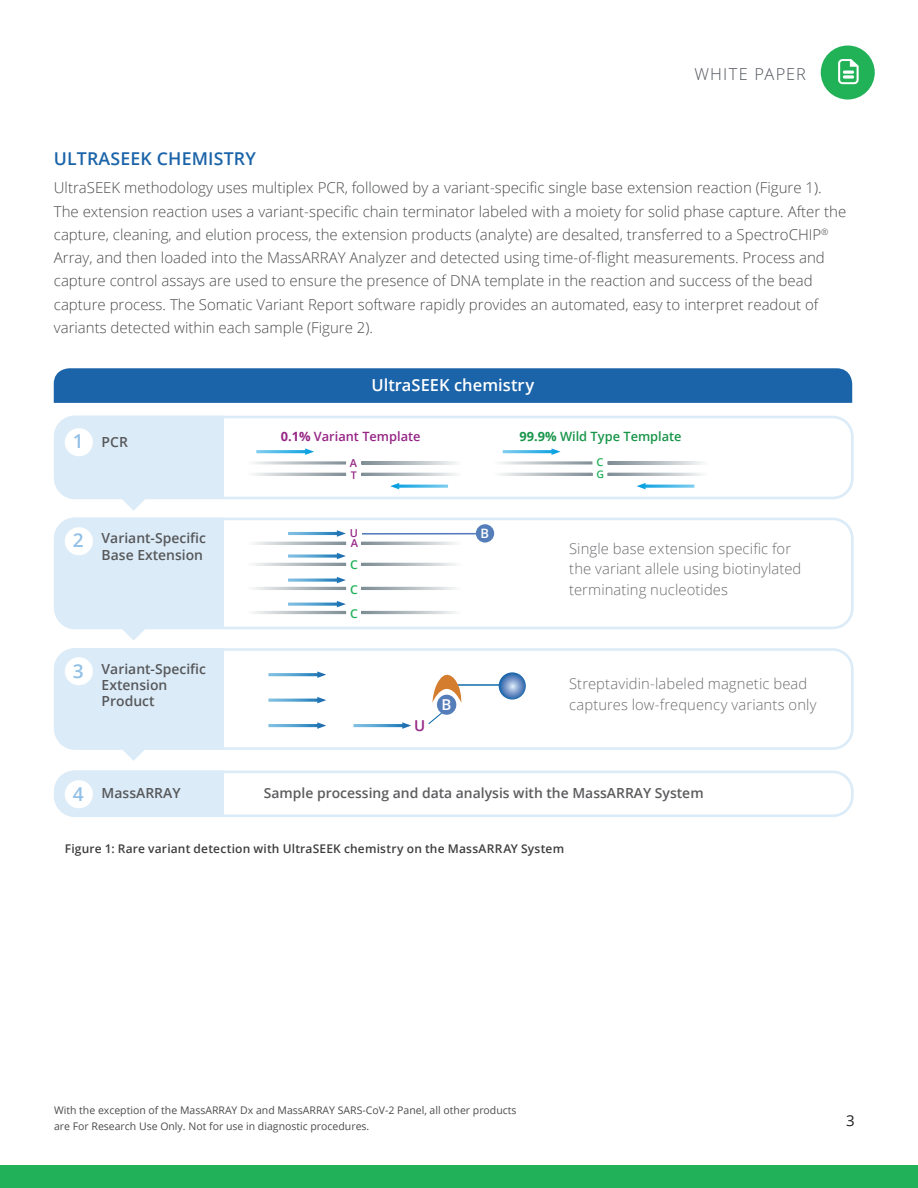
<style>
.page{position:relative;width:918px;height:1188px;background:#fff}
.page>*{position:absolute;margin:0;border:0;box-sizing:border-box;transform-origin:0 0}
.order_subtitle{font:600 19.2px "Open Sans";color:#93c0e7}
.Sub2{font:600 17.7px "Open Sans";letter-spacing:.01em;color:#1b64a9}
.Heading_1{font:600 16.5px "Open Sans";color:#fff}
.Heading_1-2{font:300 16.5px "Open Sans";letter-spacing:.07em;color:#51555d}
.t1{font:300 15px/23.2px "Open Sans";color:#4b4c4d}
.t2{font:15px "Open Sans";color:#231f20}
.t3{font:600 15px "Open Sans";color:#962685}
.t4{font:600 15px "Open Sans";color:#fff}
.Body_Copy{font:300 14.85px/20.9px "Open Sans";letter-spacing:.005em;color:#6c6d70}
.order_subtitle-2{font:600 13.95px/16.2px "Open Sans";color:#57585a}
.order_subtitle-3{font:600 13.95px "Open Sans";color:#5c5c5f}
.t5{font:600 12.9px "Open Sans";color:#fff}
.t6{font:600 12.75px "Open Sans";color:#19954a}
.t7{font:600 12.75px "Open Sans";color:#962685}
.t8{font:600 12.3px/24.9px "Open Sans";color:#21b259;text-align:justify}
.figure_body{font:600 12px "Open Sans";letter-spacing:.015em;color:#3e3e3f}
.t9{font:600 10.95px/10.1px "Open Sans";color:#962685}
.t10{font:600 10.95px "Open Sans";color:#21b259}
.t11{font:10.5px/16.5px "Open Sans";color:#4b4c4d}
.t12{font:600 10.5px "Open Sans";color:#962685}
.t13{font:600 10.5px "Open Sans";color:#21b259}
.s1{font-weight:700}
</style>
<div class="page">
<div style="left:0;top:1165px;width:918px;height:23px;background:#21b259"></div>
<div style="left:821px;top:46px;width:54px;height:54px;background:#21b258;border-radius:50%"></div>
<svg style="left:838px;top:59px;width:21px;height:25px"></svg>
<div style="left:54px;top:518px;width:800px;height:111px;border:3px solid #dbebf8;border-radius:20px"></div>
<div style="left:54px;top:648px;width:800px;height:102px;border:3px solid #dbebf8;border-radius:20px"></div>
<div style="left:54px;top:416px;width:800px;height:83px;border:3px solid #dbebf8;border-radius:20px"></div>
<div style="left:54px;top:771px;width:800px;height:46px;border:3px solid #dbebf8;border-radius:20px"></div>
<div style="left:476px;top:524px;width:18px;height:19px;background:#557db9;border-radius:50%"></div>
<hr style="left:362px;top:533px;width:116px;height:2px;background:#557db9">
<svg style="left:256px;top:448px;width:58px;height:7px"></svg>
<svg style="left:288px;top:530px;width:58px;height:7px"></svg>
<svg style="left:268px;top:671px;width:58px;height:7px"></svg>
<svg style="left:268px;top:697px;width:58px;height:6px"></svg>
<svg style="left:268px;top:722px;width:58px;height:7px"></svg>
<svg style="left:353px;top:722px;width:58px;height:7px"></svg>
<svg style="left:390px;top:483px;width:58px;height:6px"></svg>
<svg style="left:361px;top:461px;width:95px;height:4px"></svg>
<svg style="left:254px;top:461px;width:92px;height:4px"></svg>
<svg style="left:503px;top:448px;width:58px;height:7px"></svg>
<svg style="left:637px;top:483px;width:57px;height:6px"></svg>
<svg style="left:608px;top:461px;width:94px;height:4px"></svg>
<svg style="left:500px;top:461px;width:92px;height:4px"></svg>
<svg style="left:288px;top:553px;width:58px;height:6px"></svg>
<svg style="left:288px;top:577px;width:58px;height:6px"></svg>
<svg style="left:288px;top:601px;width:58px;height:6px"></svg>
<svg style="left:428px;top:713px;width:16px;height:11px"></svg>
<hr style="left:447px;top:684px;width:64px;height:2px;background:#0162a7">
<svg style="left:432px;top:674px;width:30px;height:29px"></svg>
<div style="left:437px;top:695px;width:19px;height:20px;background:#557db9;border-radius:50%"></div>
<svg style="left:499px;top:672px;width:27px;height:28px"></svg>
<div style="left:54px;top:368px;width:798px;height:35px;background:#1b64a9"></div>
<svg style="left:54px;top:518px;width:170px;height:123px"></svg>
<svg style="left:54px;top:648px;width:170px;height:113px"></svg>
<svg style="left:54px;top:416px;width:170px;height:95px"></svg>
<div style="left:54px;top:771px;width:170px;height:46px;background:#dbebf8"></div>
<p class="Heading_1-2" style="left:694px;top:63px;width:113px">WHITE PAPER</p>
<p class="Sub2" style="left:54px;top:146px;width:204px">ULTRASEEK CHEMISTRY</p>
<p class="t1" style="left:54px;top:176px;width:794px">UltraSEEK methodology uses multiplex PCR, followed by a variant-specific single base extension reaction (Figure 1).<br>The extension reaction uses a variant-specific chain terminator labeled with a moiety for solid phase capture. After the capture, cleaning, and elution process, the extension products (analyte) are desalted, transferred to a SpectroCHIP<sup>® </sup>Array, and then loaded into the MassARRAY Analyzer and detected using time-of-flight measurements. Process and capture control assays are used to ensure the presence of DNA template in the reaction and success of the bead capture process. The Somatic Variant Report software rapidly provides an automated, easy to interpret readout of variants detected within each sample (Figure 2).</p>
<p class="Heading_1" style="left:371px;top:374px;width:164px">UltraSEEK chemistry</p>
<p class="order_subtitle" style="left:73px;top:428px;width:12px">1</p>
<p class="order_subtitle-2" style="left:102px;top:433px;width:28px">PCR</p>
<p class="t7" style="left:281px;top:427px;width:141px"><span class="s1">0.1%</span> Variant Template</p>
<p class="t6" style="left:520px;top:427px;width:164px"><span class="s1">99.9%</span> Wild Type Template</p>
<p class="t10" style="left:596px;top:455px;width:8px">C</p>
<p class="t13" style="left:596px;top:467px;width:9px">G</p>
<p class="t9" style="left:350px;top:458px;width:9px">A</p>
<p class="t12" style="left:351px;top:468px;width:7px">T</p>
<p class="order_subtitle" style="left:73px;top:527px;width:12px">2</p>
<p class="order_subtitle-2" style="left:102px;top:530px;width:106px">Variant-Specific<br>Base Extension</p>
<p class="t9" style="left:350px;top:528px;width:10px">U<br>A</p>
<p class="t8" style="left:350px;top:551px;width:9px">C C C</p>
<p class="t5" style="left:481px;top:524px;width:10px">B</p>
<p class="Body_Copy" style="left:569px;top:537px;width:234px">Single base extension specific for the variant allele using biotinylated terminating nucleotides</p>
<p class="order_subtitle" style="left:73px;top:658px;width:12px">3</p>
<p class="order_subtitle-2" style="left:102px;top:661px;width:106px">Variant-Specific<br>Extension<br>Product</p>
<p class="t4" style="left:441px;top:695px;width:11px">B</p>
<p class="Body_Copy" style="left:569px;top:673px;width:249px">Streptavidin-labeled magnetic bead captures low-frequency variants only</p>
<p class="t3" style="left:414px;top:715px;width:13px">U</p>
<p class="order_subtitle" style="left:73px;top:781px;width:12px">4</p>
<p class="order_subtitle-2" style="left:102px;top:785px;width:80px">MassARRAY</p>
<p class="order_subtitle-3" style="left:264px;top:784px;width:441px">Sample processing and data analysis with the MassARRAY System</p>
<p class="figure_body" style="left:65px;top:841px;width:501px">Figure 1: Rare variant detection with UltraSEEK chemistry on the MassARRAY System</p>
<p class="t11" style="left:54px;top:1102px;width:464px">With the exception of the MassARRAY Dx and MassARRAY SARS-CoV-2 Panel, all other products are For Research Use Only. Not for use in diagnostic procedures.</p>
<p class="t2" style="left:846px;top:1110px;width:10px">3</p>
</div>
